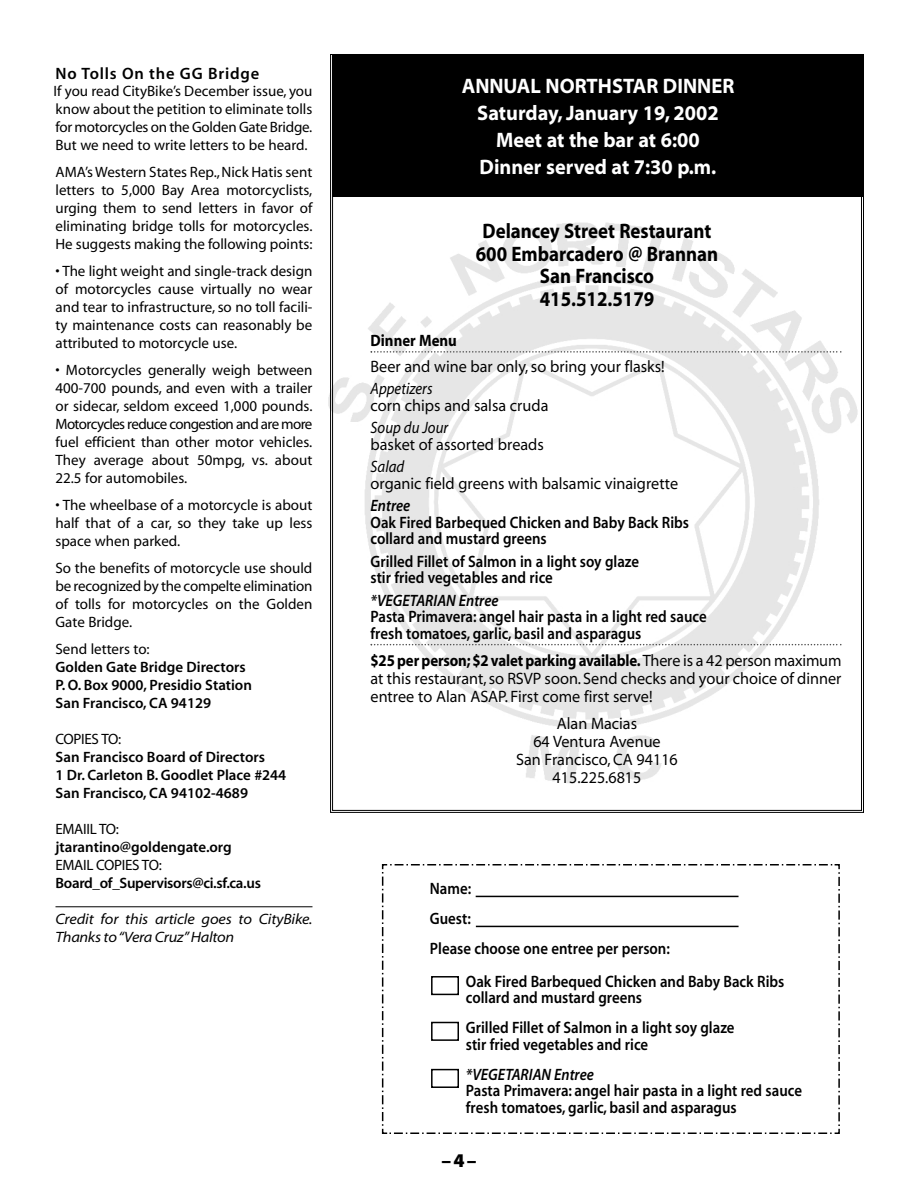
<style>
.page{position:relative;width:918px;height:1188px;background:#fff}
.page>*{position:absolute;margin:0;border:0;box-sizing:border-box;transform-origin:0 0}
.t1{font:21px/27px "Myriad MM 700 700";color:#fff;text-align:center;scale:.9 1}
.t2{font:21px/22.5px "Myriad MM 700 600";color:#000;text-align:center;scale:.9 1}
.t3{font:19.5px "Myriad MM 830 600";color:#000}
.t4{font:16.5px/16.5px "Myriad MM 565 600";color:#000;scale:.9 1}
.t5{font:16.5px/18px "Myriad MM 400 700";color:#000;scale:.9 1}
.t6{font:16.5px "Myriad MM 700 600";letter-spacing:-.01em;color:#000;scale:.9 1}
.t7{font:16.5px "Myriad MM It 565 600";color:#000;scale:.9 1}
.t8{font:16.5px "Myriad MM It 400 600";color:#000;scale:.9 1}
.t9{font:16.5px "Myriad MM 565 600";letter-spacing:.05em;color:#000}
.t10{font:15px/18px "Myriad MM 400 600";color:#000;text-align:justify}
.t11{font:15px/18px "Myriad MM 565 600";color:#000}
.t12{font:15px/18px "Myriad MM It 400 700";letter-spacing:-.01em;color:#000}
.t13{font:15px "Myriad MM 400 600";letter-spacing:-.02em;color:#000}
.t14{font:15px "Myriad MM 565 600";letter-spacing:-.02em;color:#000}
.s1{font-family:"Myriad MM 400 700"}
</style>
<div class="page">
<hr style="left:56px;top:906px;width:256px;height:1px;background:#000">
<svg style="left:330px;top:54px;width:534px;height:759px"></svg>
<div style="left:332px;top:54px;width:532px;height:143px;background:#000"></div>
<svg style="left:381px;top:864px;width:459px;height:270px"></svg>
<p class="t9" style="left:56px;top:67px;width:205px">No Tolls On the GG Bridge</p>
<p class="t10" style="left:53px;top:84px;width:261px">If you read CityBike’s December issue, you know about the petition to eliminate tolls for motorcycles on the Golden Gate Bridge.<br>But we need to write letters to be heard.</p>
<p class="t10" style="left:56px;top:165px;width:258px">AMA’s Western States Rep., Nick Hatis sent letters to 5,000 Bay Area motorcyclists, urging them to send letters in favor of eliminating bridge tolls for motorcycles.<br>He suggests making the following points:</p>
<p class="t10" style="left:56px;top:264px;width:258px">• The light weight and single-track design of motorcycles cause virtually no wear and tear to infrastructure, so no toll facili&shy;ty maintenance costs can reasonably be attributed to motorcycle use.</p>
<p class="t10" style="left:56px;top:363px;width:258px">• Motorcycles generally weigh between 400-700 pounds, and even with a trailer or sidecar, seldom exceed 1,000 pounds.<br>Motorcycles reduce congestion and are more fuel efficient than other motor vehicles.<br>They average about 50mpg, vs. about 22.5 for automobiles.</p>
<p class="t10" style="left:56px;top:498px;width:258px">• The wheelbase of a motorcycle is about half that of a car, so they take up less space when parked.</p>
<p class="t10" style="left:56px;top:561px;width:258px">So the benefits of motorcycle use should be recognized by the compelte elimination of tolls for motorcycles on the Golden Gate Bridge.</p>
<p class="t10" style="left:56px;top:642px;width:96px">Send letters to:</p>
<p class="t11" style="left:56px;top:660px;width:198px">Golden Gate Bridge Directors<br>P. O. Box 9000, Presidio Station<br>San Francisco, CA 94129</p>
<p class="t13" style="left:56px;top:734px;width:67px">COPIES TO:</p>
<p class="t11" style="left:56px;top:750px;width:232px">San Francisco Board of Directors<br>1 Dr. Carleton B. Goodlet Place #244<br>San Francisco, CA 94102-4689</p>
<p class="t13" style="left:56px;top:824px;width:65px">EMAIIL TO:</p>
<p class="t11" style="left:56px;top:840px;width:178px">jtarantino@goldengate.org</p>
<p class="t13" style="left:56px;top:860px;width:108px">EMAIL COPIES TO:</p>
<p class="t14" style="left:56px;top:878px;width:207px">Board_of_Supervisors@ci.sf.ca.us</p>
<p class="t12" style="left:56px;top:912px;width:259px">Credit for this article goes to CityBike.<br>Thanks to “Vera Cruz” Halton</p>
<h1 class="t1" style="left:462px;top:74px;width:304px">ANNUAL NORTHSTAR DINNER<br>Saturday, January 19, 2002<br>Meet at the bar at 6:00<br>Dinner served at 7:30 p.m.</h1>
<h1 class="t2" style="left:476px;top:222px;width:271px">Delancey Street Restaurant<br>600 Embarcadero @ Brannan<br>San Francisco<br>415.512.5179</h1>
<p class="t6" style="left:371px;top:334px;width:97px">Dinner Menu</p>
<p class="t5" style="left:371px;top:359px;width:328px">Beer and wine bar only, so bring your flasks!</p>
<p class="t8" style="left:371px;top:382px;width:70px">Appetizers</p>
<p class="t5" style="left:371px;top:398px;width:199px">corn chips and salsa cruda</p>
<p class="t8" style="left:371px;top:421px;width:88px">Soup du Jour</p>
<p class="t5" style="left:371px;top:437px;width:194px">basket of assorted breads</p>
<p class="t8" style="left:371px;top:460px;width:39px">Salad</p>
<p class="t5" style="left:371px;top:476px;width:343px">organic field greens with balsamic vinaigrette</p>
<p class="t7" style="left:371px;top:499px;width:46px">Entree</p>
<p class="t4" style="left:371px;top:515px;width:355px">Oak Fired Barbequed Chicken and Baby Back Ribs collard and mustard greens</p>
<p class="t4" style="left:371px;top:554px;width:300px">Grilled Fillet of Salmon in a light soy glaze stir fried vegetables and rice</p>
<p class="t7" style="left:371px;top:594px;width:144px">*VEGETARIAN Entree</p>
<p class="t4" style="left:371px;top:610px;width:375px">Pasta Primavera: angel hair pasta in a light red sauce fresh tomatoes, garlic, basil and asparagus</p>
<p class="t6" style="left:371px;top:654px;width:525px">$25 per person; $2 valet parking available.<span class="s1">There is a 42 person maximum</span></p>
<p class="t5" style="left:371px;top:671px;width:525px">at this restaurant, so RSVP soon. Send checks and your choice of dinner entree to Alan ASAP. First come first serve!</p>
<p class="t5" style="left:516px;top:716px;width:181px;text-align:center">Alan Macias<br>64 Ventura Avenue<br>San Francisco, CA 94116<br>415.225.6815</p>
<p class="t4" style="left:430px;top:875px;width:268px;line-height:30px">Name:<br>Guest:<br>Please choose one entree per person:</p>
<p class="t4" style="left:466px;top:975px;width:355px">Oak Fired Barbequed Chicken and Baby Back Ribs collard and mustard greens</p>
<p class="t4" style="left:466px;top:1021px;width:300px">Grilled Fillet of Salmon in a light soy glaze stir fried vegetables and rice</p>
<p class="t7" style="left:466px;top:1068px;width:144px">*VEGETARIAN Entree</p>
<p class="t4" style="left:466px;top:1084px;width:375px">Pasta Primavera: angel hair pasta in a light red sauce fresh tomatoes, garlic, basil and asparagus</p>
<h2 class="t3" style="left:442px;top:1153px;width:36px">–4–</h2>
</div>
